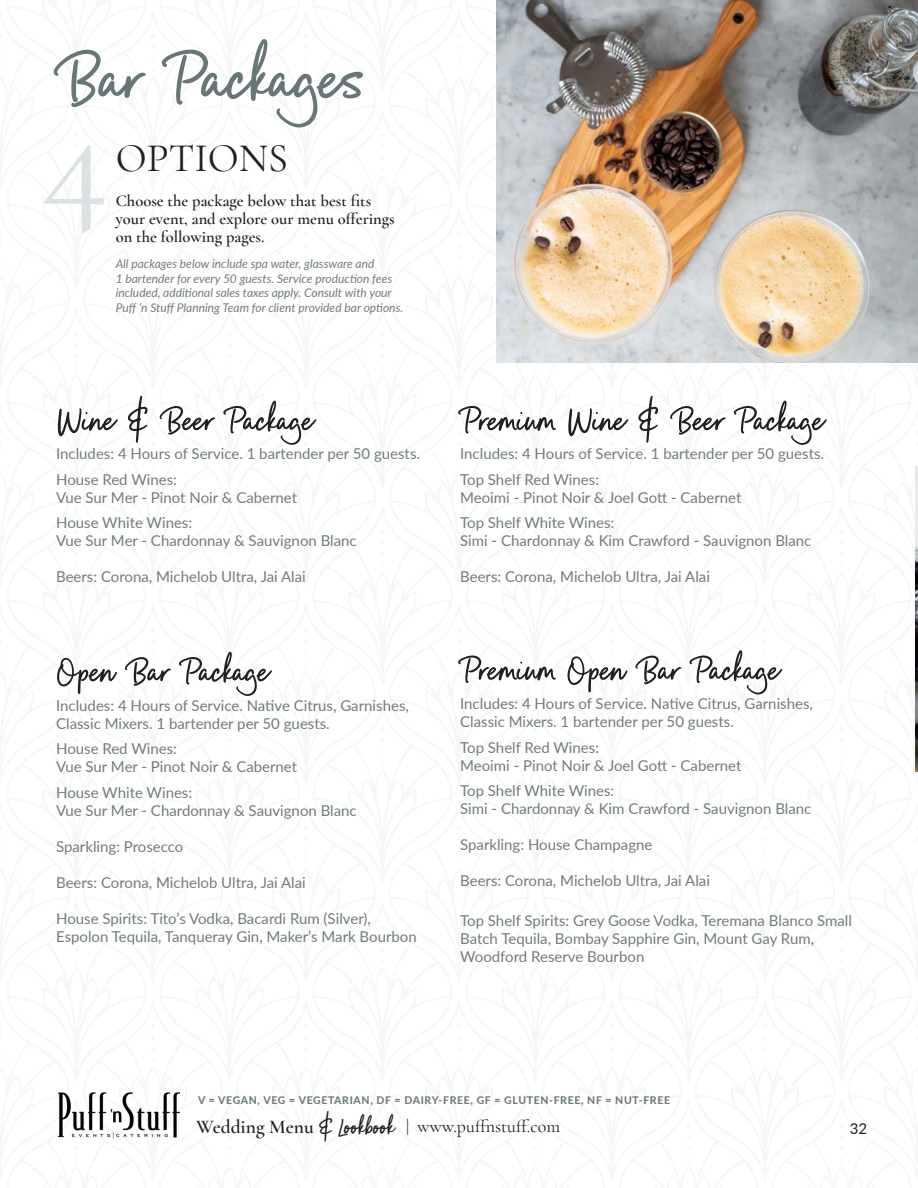
<style>
.page{position:relative;width:918px;height:1188px;background:#fff}
.page>*{position:absolute;margin:0;border:0;box-sizing:border-box;transform-origin:0 0}
.Title__Left{font:150px "Cormorant Garamond";color:#dae2e3}
.Body__Center{font:105px "Royal Palms";color:#687678}
.Body__Left{font:52.5px "Royal Palms";color:#231f20}
.Body__Center-2{font:52.5px "Royal Palms";color:#231f20}
.Title__Left-2{font:40.5px "Cormorant Garamond";color:#231f20}
.t1{font:18px "Cormorant Garamond";color:#231f20}
.Body__Left-2{font:600 16.5px/18px "Cormorant Garamond";color:#231f20}
.Body__Center-3{font:15px/18px "Lato";color:#717c7d}
.t2{font:15px "Lato";color:#231f20}
.Body__Center-4{font:italic 12px/14.4px "Lato";color:#717c7d}
.t3{font:800 10.5px "Lato";letter-spacing:.06em;color:#717c7d}
.s1{font-family:"Cormorant";font-weight:600;font-size:19.5px}
.s2{font-family:"Royal Palms";font-size:34.5px}
</style>
<div class="page">
<img style="left:497px;top:0;width:421px;height:363px">
<img style="left:916px;top:466px;width:2px;height:306px">
<img style="left:58px;top:1092px;width:122px;height:47px">
<p class="Body__Center" style="left:54px;top:26px;width:314px">Bar Packages</p>
<p class="Title__Left" style="left:41px;top:66px;width:69px">4</p>
<p class="Title__Left-2" style="left:116px;top:133px;width:174px">OPTIONS</p>
<p class="Body__Left-2" style="left:116px;top:192px;width:281px">Choose the package below that best fits your event, and explore our menu offerings on the following pages.</p>
<p class="Body__Center-4" style="left:116px;top:256px;width:289px">All packages below include spa water, glassware and<br>1 bartender for every 50 guests. Service production fees included, additional sales taxes apply. Consult with your Puff ‘n Stuff Planning Team for client provided bar options.</p>
<p class="Body__Center-2" style="left:56px;top:394px;width:260px">Wine &amp; Beer Package</p>
<p class="Body__Center-3" style="left:56px;top:444px;width:365px">Includes: 4 Hours of Service. 1 bartender per 50 guests.</p>
<p class="Body__Center-3" style="left:56px;top:470px;width:122px">House Red Wines:</p>
<p class="Body__Center-3" style="left:56px;top:488px;width:243px">Vue Sur Mer - Pinot Noir &amp; Cabernet</p>
<p class="Body__Center-3" style="left:56px;top:513px;width:138px">House White Wines:</p>
<p class="Body__Center-3" style="left:56px;top:531px;width:302px">Vue Sur Mer - Chardonnay &amp; Sauvignon Blanc</p>
<p class="Body__Center-3" style="left:56px;top:567px;width:251px">Beers: Corona, Michelob Ultra, Jai Alai</p>
<p class="Body__Left" style="left:56px;top:645px;width:215px">Open Bar Package</p>
<p class="Body__Center-3" style="left:56px;top:695px;width:354px">Includes: 4 Hours of Service. Native Citrus, Garnishes,</p>
<p class="Body__Center-3" style="left:56px;top:713px;width:275px">Classic Mixers. 1 bartender per 50 guests.</p>
<p class="Body__Center-3" style="left:56px;top:739px;width:122px">House Red Wines:</p>
<p class="Body__Center-3" style="left:56px;top:757px;width:243px">Vue Sur Mer - Pinot Noir &amp; Cabernet</p>
<p class="Body__Center-3" style="left:56px;top:782px;width:138px">House White Wines:</p>
<p class="Body__Center-3" style="left:56px;top:800px;width:302px">Vue Sur Mer - Chardonnay &amp; Sauvignon Blanc</p>
<p class="Body__Center-3" style="left:56px;top:836px;width:129px">Sparkling: Prosecco</p>
<p class="Body__Center-3" style="left:56px;top:872px;width:251px">Beers: Corona, Michelob Ultra, Jai Alai</p>
<p class="Body__Center-3" style="left:56px;top:908px;width:362px">House Spirits: Tito’s Vodka, Bacardi Rum (Silver),<br>Espolon Tequila, Tanqueray Gin, Maker’s Mark Bourbon</p>
<p class="Body__Left" style="left:460px;top:394px;width:366px">Premium Wine &amp; Beer Package</p>
<p class="Body__Center-3" style="left:460px;top:444px;width:365px">Includes: 4 Hours of Service. 1 bartender per 50 guests.</p>
<p class="Body__Center-3" style="left:460px;top:470px;width:140px">Top Shelf Red Wines:</p>
<p class="Body__Center-3" style="left:460px;top:488px;width:283px">Meoimi - Pinot Noir &amp; Joel Gott - Cabernet</p>
<p class="Body__Center-3" style="left:460px;top:513px;width:353px">Top Shelf White Wines:<br>Simi - Chardonnay &amp; Kim Crawford - Sauvignon Blanc</p>
<p class="Body__Center-3" style="left:460px;top:567px;width:251px">Beers: Corona, Michelob Ultra, Jai Alai</p>
<p class="Body__Left" style="left:460px;top:644px;width:322px">Premium Open Bar Package</p>
<p class="Body__Center-3" style="left:460px;top:694px;width:354px">Includes: 4 Hours of Service. Native Citrus, Garnishes,</p>
<p class="Body__Center-3" style="left:460px;top:712px;width:275px">Classic Mixers. 1 bartender per 50 guests.</p>
<p class="Body__Center-3" style="left:460px;top:737px;width:140px">Top Shelf Red Wines:</p>
<p class="Body__Center-3" style="left:460px;top:755px;width:283px">Meoimi - Pinot Noir &amp; Joel Gott - Cabernet</p>
<p class="Body__Center-3" style="left:460px;top:781px;width:353px">Top Shelf White Wines:<br>Simi - Chardonnay &amp; Kim Crawford - Sauvignon Blanc</p>
<p class="Body__Center-3" style="left:460px;top:835px;width:194px">Sparkling: House Champagne</p>
<p class="Body__Center-3" style="left:460px;top:871px;width:251px">Beers: Corona, Michelob Ultra, Jai Alai</p>
<p class="Body__Center-3" style="left:460px;top:911px;width:393px">Top Shelf Spirits: Grey Goose Vodka, Teremana Blanco Small<br>Batch Tequila, Bombay Sapphire Gin, Mount Gay Rum,<br>Woodford Reserve Bourbon</p>
<p class="t3" style="left:198px;top:1093px;width:474px">V = VEGAN, VEG = VEGETARIAN, DF = DAIRY-FREE, GF = GLUTEN-FREE, NF = NUT-FREE</p>
<p class="t1" style="left:196px;top:1116px;width:365px"><span class="s1">Wedding Menu</span> <span class="s2">&amp; Lookbook</span> | www.puffnstuff.com</p>
<p class="t2" style="left:850px;top:1118px;width:19px">32</p>
</div>
